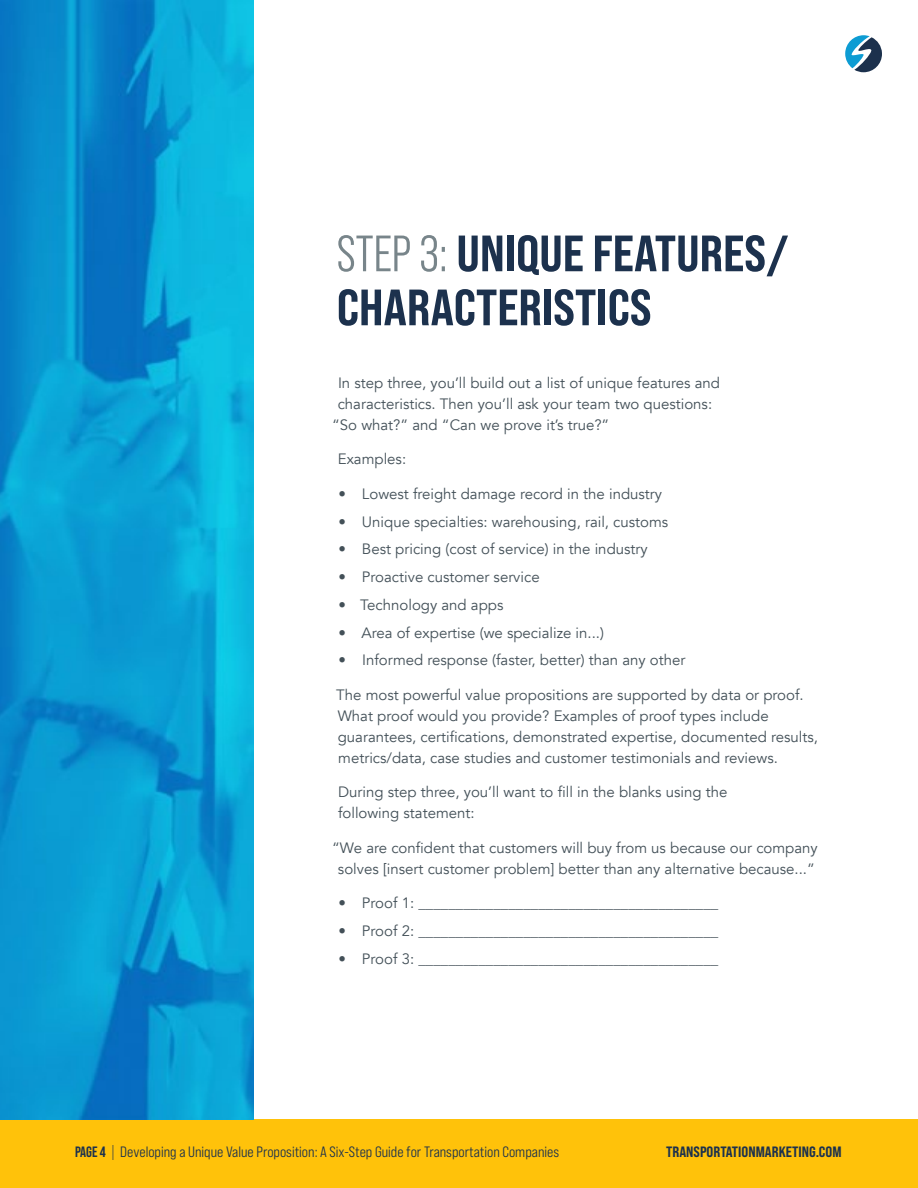
<style>
.page{position:relative;width:918px;height:1188px;background:#fff}
.page>*{position:absolute;margin:0;border:0;box-sizing:border-box;transform-origin:0 0}
.t1{font:51px/54px "Bebas Neue Pro Sm E Eb";color:#1c314d}
.t2{font:15px/21px "Avenir";color:#435058}
.t3{font:15px "Bebas Neue Pro Sm E Md";color:#1c314d}
.t4{font:15px "Bebas Neue Pro Sm E Eb";color:#1c314d}
.s1{font-family:"Bebas Neue Pro Middle";color:#78858a}
.s2{font-family:"Bebas Neue Pro";font-weight:700}
.s3{font-family:"Bebas Neue Pro"}
</style>
<div class="page">
<div style="left:0;top:1120px;width:918px;height:68px;background:#ffc20a"></div>
<img style="left:0;top:0;width:254px;height:1120px">
<svg style="left:845px;top:35px;width:37px;height:37px"></svg>
<h1 class="t1" style="left:337px;top:226px;width:453px"><span class="s1">STEP 3:</span> UNIQUE FEATURES/<br>CHARACTERISTICS</h1>
<p class="t2" style="left:338px;top:372px;width:384px">In step three, you’ll build out a list of unique features and</p>
<p class="t2" style="left:338px;top:393px;width:376px">characteristics. Then you’ll ask your team two questions:</p>
<p class="t2" style="left:332px;top:414px;width:279px">“So what?” and “Can we prove it’s true?”</p>
<p class="t2" style="left:338px;top:449px;width:70px">Examples:</p>
<p class="t2" style="left:338px;top:483px;width:325px">• Lowest freight damage record in the industry</p>
<p class="t2" style="left:338px;top:511px;width:331px">• Unique specialties: warehousing, rail, customs</p>
<p class="t2" style="left:338px;top:539px;width:311px">• Best pricing (cost of service) in the industry</p>
<p class="t2" style="left:338px;top:567px;width:203px">• Proactive customer service</p>
<p class="t2" style="left:338px;top:594px;width:166px">• Technology and apps</p>
<p class="t2" style="left:338px;top:622px;width:267px">• Area of expertise (we specialize in...)</p>
<p class="t2" style="left:338px;top:650px;width:349px">• Informed response (faster, better) than any other</p>
<p class="t2" style="left:336px;top:684px;width:483px">The most powerful value propositions are supported by data or proof.<br>What proof would you provide? Examples of proof types include guarantees, certifications, demonstrated expertise, documented results, metrics/data, case studies and customer testimonials and reviews.</p>
<p class="t2" style="left:338px;top:782px;width:391px">During step three, you’ll want to fill in the blanks using the following statement:</p>
<p class="t2" style="left:332px;top:837px;width:487px;text-align:center">“We are confident that customers will buy from us because our company solves [insert customer problem] better than any alternative because...”</p>
<p class="t2" style="left:339px;top:893px;width:381px">• Proof 1: ________________________________________</p>
<p class="t2" style="left:339px;top:921px;width:381px">• Proof 2: ________________________________________</p>
<p class="t2" style="left:339px;top:948px;width:381px">• Proof 3: ________________________________________</p>
<p class="t3" style="left:75px;top:1143px;width:486px"><span class="s2">PAGE 4</span> <span class="s3">|</span> Developing a Unique Value Proposition: A Six-Step Guide for Transportation Companies</p>
<p class="t4" style="left:666px;top:1143px;width:177px">TRANSPORTATIONMARKETING.COM</p>
</div>
